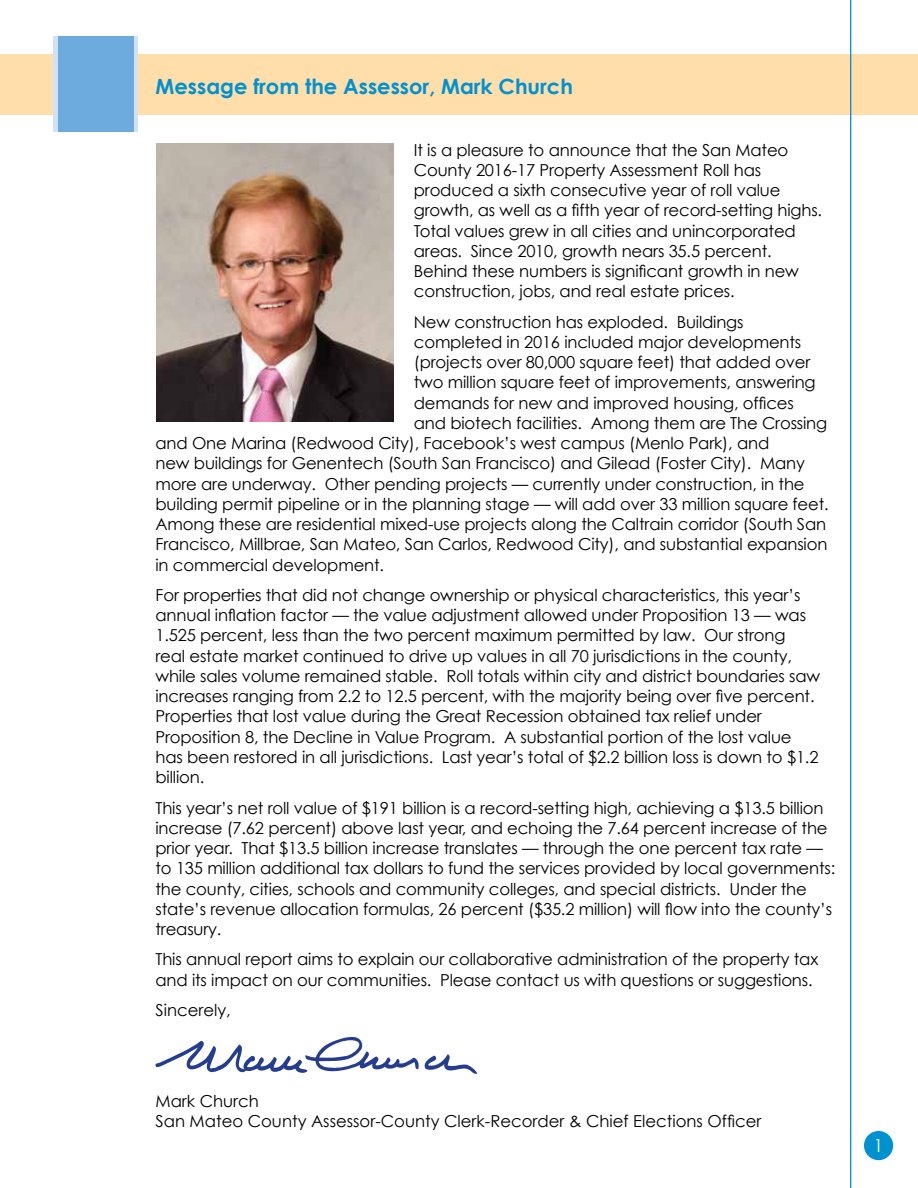
<style>
.page{position:relative;width:918px;height:1188px;background:#fff}
.page>*{position:absolute;margin:0;border:0;box-sizing:border-box;transform-origin:0 0}
.t1{font:700 21px "Century Gothic";color:#0091d1}
.t2{font:18px "Century Gothic";color:#fff}
.t3{font:16.5px/20.2px "Century Gothic";letter-spacing:-.01em;color:#000}
</style>
<div class="page">
<div style="left:0;top:54px;width:918px;height:61px;background:#ffdeaa"></div>
<div style="left:54px;top:37px;width:84px;height:95px;background:#d2e1f3"></div>
<div style="left:58px;top:37px;width:75px;height:95px;background:#6daadd"></div>
<div style="left:864px;top:1131px;width:29px;height:29px;background:#0091d1;border-radius:50%"></div>
<img style="left:156px;top:143px;width:238px;height:279px">
<svg style="left:155px;top:1037px;width:322px;height:37px"></svg>
<hr style="left:850px;top:0;width:1px;height:1188px;background:#0091d1">
<p class="t1" style="left:156px;top:73px;width:419px">Message from the Assessor, Mark Church</p>
<p class="t3" style="left:414px;top:139px;width:410px">It is a pleasure to announce that the San Mateo County 2016-17 Property Assessment Roll has produced a sixth consecutive year of roll value growth, as well as a fifth year of record-setting highs.<br>Total values grew in all cities and unincorporated areas. Since 2010, growth nears 35.5 percent.<br>Behind these numbers is significant growth in new construction, jobs, and real estate prices.</p>
<p class="t3" style="left:414px;top:311px;width:331px">New construction has exploded. Buildings</p>
<p class="t3" style="left:414px;top:332px;width:389px">completed in 2016 included major developments</p>
<p class="t3" style="left:414px;top:352px;width:398px">(projects over 80,000 square feet) that added over</p>
<p class="t3" style="left:414px;top:372px;width:403px">two million square feet of improvements, answering</p>
<p class="t3" style="left:414px;top:392px;width:382px">demands for new and improved housing, offices</p>
<p class="t3" style="left:414px;top:413px;width:415px">and biotech facilities. Among them are The Crossing</p>
<p class="t3" style="left:156px;top:433px;width:615px">and One Marina (Redwood City), Facebook’s west campus (Menlo Park), and</p>
<p class="t3" style="left:156px;top:453px;width:651px">new buildings for Genentech (South San Francisco) and Gilead (Foster City). Many</p>
<p class="t3" style="left:156px;top:473px;width:651px">more are underway. Other pending projects — currently under construction, in the</p>
<p class="t3" style="left:156px;top:494px;width:675px">building permit pipeline or in the planning stage — will add over 33 million square feet.</p>
<p class="t3" style="left:156px;top:514px;width:672px">Among these are residential mixed-use projects along the Caltrain corridor (South San</p>
<p class="t3" style="left:156px;top:534px;width:673px">Francisco, Millbrae, San Mateo, San Carlos, Redwood City), and substantial expansion</p>
<p class="t3" style="left:156px;top:554px;width:230px">in commercial development.</p>
<p class="t3" style="left:156px;top:585px;width:666px">For properties that did not change ownership or physical characteristics, this year’s annual inflation factor — the value adjustment allowed under Proposition 13 — was 1.525 percent, less than the two percent maximum permitted by law. Our strong<br>real estate market continued to drive up values in all 70 jurisdictions in the county, while sales volume remained stable. Roll totals within city and district boundaries saw increases ranging from 2.2 to 12.5 percent, with the majority being over five percent.<br>Properties that lost value during the Great Recession obtained tax relief under Proposition 8, the Decline in Value Program. A substantial portion of the lost value has been restored in all jurisdictions. Last year’s total of $2.2 billion loss is down to $1.2 billion.</p>
<p class="t3" style="left:156px;top:797px;width:681px">This year’s net roll value of $191 billion is a record-setting high, achieving a $13.5 billion increase (7.62 percent) above last year, and echoing the 7.64 percent increase of the prior year. That $13.5 billion increase translates — through the one percent tax rate — to 135 million additional tax dollars to fund the services provided by local governments: the county, cities, schools and community colleges, and special districts. Under the state’s revenue allocation formulas, 26 percent ($35.2 million) will flow into the county’s treasury.</p>
<p class="t3" style="left:156px;top:949px;width:664px">This annual report aims to explain our collaborative administration of the property tax and its impact on our communities. Please contact us with questions or suggestions.</p>
<p class="t3" style="left:156px;top:1000px;width:77px">Sincerely,</p>
<p class="t3" style="left:156px;top:1091px;width:608px">Mark Church<br>San Mateo County Assessor-County Clerk-Recorder &amp; Chief Elections Officer</p>
<p class="t2" style="left:874px;top:1134px;width:11px">1</p>
</div>
